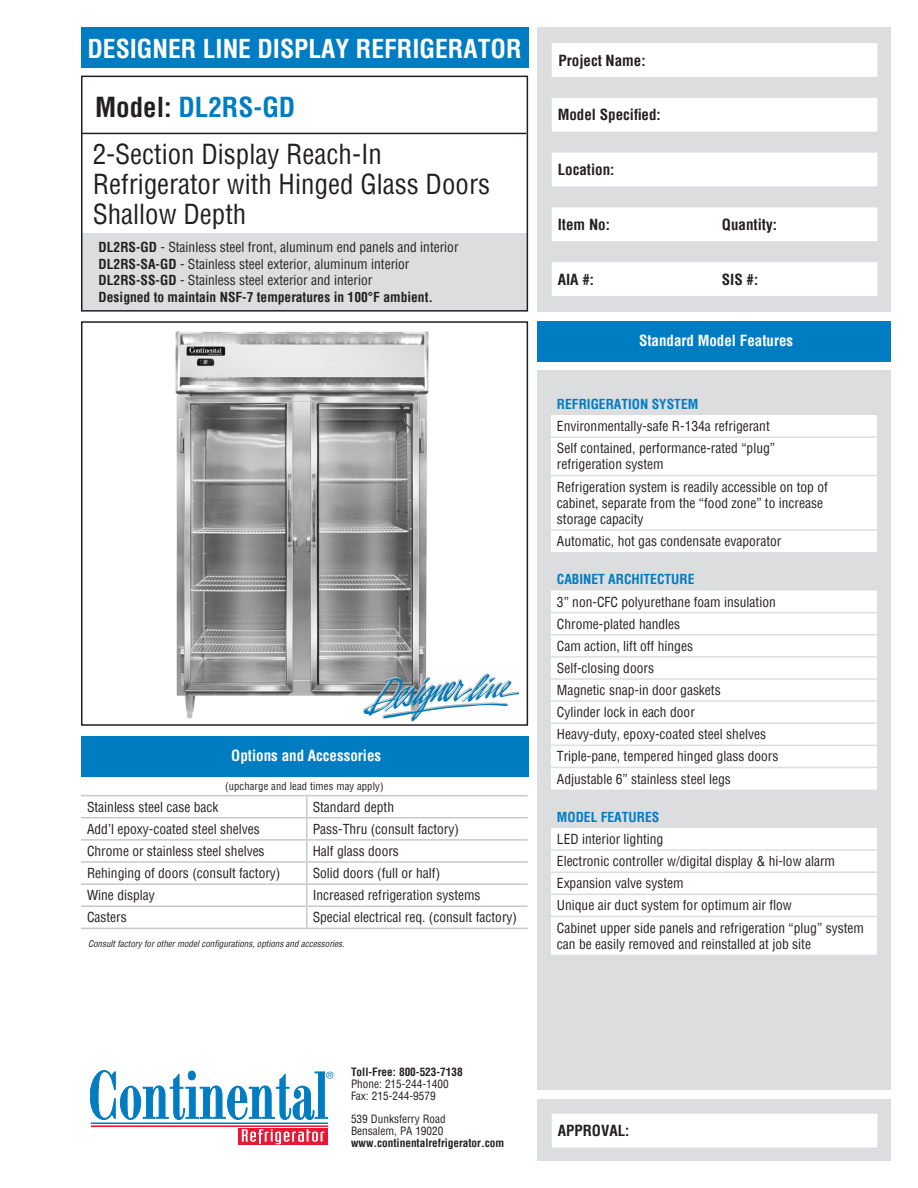
<style>
.page{position:relative;width:918px;height:1188px;background:#fff}
.page>*{position:absolute;margin:0;border:0;box-sizing:border-box;transform-origin:0 0}
.t1{font:condensed 27px "Helvetica";color:#231f20}
.t2{font:700 condensed 27px "Helvetica";color:#007cc2}
.t3{font:700 condensed 25.5px "Helvetica";color:#fff}
.t4{font:700 condensed 15px "Helvetica";color:#231f20}
.t5{font:700 condensed 15px "Helvetica";color:#fff}
.t6{font:condensed 13.5px/16.2px "Helvetica";color:#231f20}
.t7{font:700 condensed 13.5px "Helvetica";color:#007cc2}
.t8{font:700 condensed 13.5px "Helvetica";color:#231f20}
.t9{font:condensed 11.25px "Helvetica";color:#231f20}
.t10{font:700 condensed 11.25px "Helvetica";color:#231f20}
.t11{font:condensed 10.5px "Helvetica";letter-spacing:.015em;color:#231f20}
.t12{font:italic condensed 9px "Helvetica";color:#231f20}
.s1{color:#231f20}
.s2{font-weight:700}
</style>
<div class="page">
<div style="left:538px;top:1099px;width:353px;height:62px;background:#dcdddf"></div>
<div style="left:81px;top:233px;width:446px;height:77px;background:#dcdddf"></div>
<div style="left:81px;top:321px;width:447px;height:405px;border:2px solid #231f20"></div>
<div style="left:538px;top:321px;width:353px;height:40px;background:#007cc2"></div>
<div style="left:538px;top:370px;width:353px;height:720px;background:#dcdddf"></div>
<div style="left:538px;top:27px;width:353px;height:285px;background:#dcdddf"></div>
<hr style="left:91px;top:1123px;width:237px;height:1px;background:#007cc2">
<hr style="left:91px;top:1126px;width:237px;height:1px;background:#e51836">
<svg style="left:238px;top:1128px;width:90px;height:17px"></svg>
<svg style="left:242px;top:1129px;width:82px;height:15px"></svg>
<svg style="left:90px;top:1070px;width:243px;height:50px"></svg>
<svg style="left:552px;top:43px;width:326px;height:253px;fill:#fff"></svg>
<div style="left:81px;top:76px;width:447px;height:236px;border:2px solid #231f20"></div>
<div style="left:81px;top:27px;width:447px;height:40px;background:#007cc2"></div>
<div style="left:552px;top:1114px;width:326px;height:34px;background:#fff"></div>
<div style="left:81px;top:736px;width:447px;height:40px;background:#007cc2"></div>
<hr style="left:81px;top:133px;width:445px;height:1px;background:#231f20">
<img style="left:175px;top:331px;width:254px;height:388px">
<div style="left:551px;top:415px;width:326px;height:540px;background:#fff"></div>
<svg style="left:551px;top:438px;width:326px;height:456px;fill:#fff"></svg>
<hr style="left:551px;top:849px;width:326px;height:2px;background:#dcdddf">
<hr style="left:551px;top:871px;width:326px;height:2px;background:#dcdddf">
<hr style="left:551px;top:894px;width:326px;height:1px;background:#dcdddf">
<hr style="left:551px;top:916px;width:326px;height:1px;background:#dcdddf">
<hr style="left:551px;top:436px;width:326px;height:2px;background:#dcdddf">
<hr style="left:551px;top:475px;width:326px;height:1px;background:#dcdddf">
<hr style="left:551px;top:529px;width:326px;height:2px;background:#dcdddf">
<hr style="left:551px;top:612px;width:326px;height:1px;background:#dcdddf">
<hr style="left:551px;top:634px;width:326px;height:1px;background:#dcdddf">
<hr style="left:551px;top:656px;width:326px;height:2px;background:#dcdddf">
<hr style="left:551px;top:678px;width:326px;height:2px;background:#dcdddf">
<hr style="left:551px;top:700px;width:326px;height:2px;background:#dcdddf">
<hr style="left:551px;top:722px;width:326px;height:2px;background:#dcdddf">
<hr style="left:551px;top:745px;width:326px;height:1px;background:#dcdddf">
<hr style="left:551px;top:767px;width:326px;height:1px;background:#dcdddf">
<hr style="left:81px;top:795px;width:226px;height:1px;background:#c7c8ca">
<hr style="left:307px;top:905px;width:221px;height:2px;background:#c7c8ca">
<hr style="left:307px;top:928px;width:221px;height:1px;background:#c7c8ca">
<hr style="left:81px;top:928px;width:226px;height:1px;background:#c7c8ca">
<hr style="left:307px;top:795px;width:221px;height:1px;background:#c7c8ca">
<hr style="left:81px;top:817px;width:226px;height:1px;background:#c7c8ca">
<hr style="left:307px;top:817px;width:221px;height:1px;background:#c7c8ca">
<hr style="left:81px;top:839px;width:226px;height:2px;background:#c7c8ca">
<hr style="left:307px;top:839px;width:221px;height:2px;background:#c7c8ca">
<hr style="left:81px;top:861px;width:226px;height:2px;background:#c7c8ca">
<hr style="left:307px;top:861px;width:221px;height:2px;background:#c7c8ca">
<svg style="left:306px;top:796px;width:1px;height:132px"></svg>
<hr style="left:81px;top:883px;width:226px;height:2px;background:#c7c8ca">
<hr style="left:307px;top:883px;width:221px;height:2px;background:#c7c8ca">
<hr style="left:81px;top:905px;width:226px;height:2px;background:#c7c8ca">
<svg style="left:363px;top:673px;width:155px;height:48px"></svg>
<p class="t3" style="left:87px;top:32px;width:436px">DESIGNER LINE DISPLAY REFRIGERATOR</p>
<p class="t2" style="left:95px;top:89px;width:202px"><span class="s1">Model:</span> DL2RS-GD</p>
<p class="t1" style="left:93px;top:137px;width:291px">2-Section Display Reach-In</p>
<p class="t1" style="left:93px;top:167px;width:399px">Refrigerator with Hinged Glass Doors</p>
<p class="t1" style="left:93px;top:197px;width:155px">Shallow Depth</p>
<p class="t6" style="left:99px;top:239px;width:361px"><span class="s2">DL2RS-GD</span> - Stainless steel front, aluminum end panels and interior</p>
<p class="t6" style="left:99px;top:256px;width:312px"><span class="s2">DL2RS-SA-GD</span> - Stainless steel exterior, aluminum interior</p>
<p class="t6" style="left:99px;top:272px;width:275px"><span class="s2">DL2RS-SS-GD</span> - Stainless steel exterior and interior</p>
<p class="t8" style="left:99px;top:288px;width:336px">Designed to maintain NSF-7 temperatures in 100°F ambient.</p>
<p class="t5" style="left:231px;top:746px;width:151px">Options and Accessories</p>
<p class="t11" style="left:225px;top:779px;width:160px">(upcharge and lead times may apply)</p>
<p class="t6" style="left:87px;top:799px;width:133px">Stainless steel case back</p>
<p class="t6" style="left:313px;top:799px;width:83px">Standard depth</p>
<p class="t6" style="left:87px;top:821px;width:174px">Add’l epoxy-coated steel shelves</p>
<p class="t6" style="left:313px;top:821px;width:148px">Pass-Thru (consult factory)</p>
<p class="t6" style="left:87px;top:843px;width:179px">Chrome or stainless steel shelves</p>
<p class="t6" style="left:313px;top:843px;width:88px">Half glass doors</p>
<p class="t6" style="left:87px;top:865px;width:195px">Rehinging of doors (consult factory)</p>
<p class="t6" style="left:313px;top:865px;width:129px">Solid doors (full or half)</p>
<p class="t6" style="left:87px;top:887px;width:69px">Wine display</p>
<p class="t6" style="left:313px;top:887px;width:169px">Increased refrigeration systems</p>
<p class="t6" style="left:87px;top:909px;width:41px">Casters</p>
<p class="t6" style="left:313px;top:909px;width:206px">Special electrical req. (consult factory)</p>
<p class="t12" style="left:88px;top:938px;width:258px">Consult factory for other model configurations, options and accessories.</p>
<p class="t4" style="left:559px;top:50px;width:89px">Project Name:</p>
<p class="t4" style="left:558px;top:105px;width:104px">Model Specified:</p>
<p class="t4" style="left:558px;top:160px;width:58px">Location:</p>
<p class="t4" style="left:558px;top:215px;width:54px">Item No:</p>
<p class="t4" style="left:722px;top:215px;width:57px">Quantity:</p>
<p class="t4" style="left:558px;top:269px;width:38px">AIA #:</p>
<p class="t4" style="left:722px;top:269px;width:38px">SIS #:</p>
<p class="t5" style="left:639px;top:331px;width:156px">Standard Model Features</p>
<p class="t7" style="left:557px;top:395px;width:143px">REFRIGERATION SYSTEM</p>
<p class="t6" style="left:557px;top:418px;width:214px">Environmentally-safe R-134a refrigerant</p>
<p class="t6" style="left:557px;top:440px;width:220px">Self contained, performance-rated “plug”</p>
<p class="t6" style="left:557px;top:456px;width:108px">refrigeration system</p>
<p class="t6" style="left:557px;top:478px;width:272px">Refrigeration system is readily accessible on top of</p>
<p class="t6" style="left:557px;top:495px;width:268px">cabinet, separate from the “food zone” to increase</p>
<p class="t6" style="left:557px;top:511px;width:88px">storage capacity</p>
<p class="t6" style="left:557px;top:533px;width:226px">Automatic, hot gas condensate evaporator</p>
<p class="t7" style="left:557px;top:571px;width:139px">CABINET ARCHITECTURE</p>
<p class="t6" style="left:557px;top:593px;width:220px">3” non-CFC polyurethane foam insulation</p>
<p class="t6" style="left:557px;top:616px;width:125px">Chrome-plated handles</p>
<p class="t6" style="left:557px;top:638px;width:138px">Cam action, lift off hinges</p>
<p class="t6" style="left:557px;top:660px;width:99px">Self-closing doors</p>
<p class="t6" style="left:557px;top:682px;width:165px">Magnetic snap-in door gaskets</p>
<p class="t6" style="left:557px;top:704px;width:139px">Cylinder lock in each door</p>
<p class="t6" style="left:557px;top:726px;width:211px">Heavy-duty, epoxy-coated steel shelves</p>
<p class="t6" style="left:557px;top:748px;width:223px">Triple-pane, tempered hinged glass doors</p>
<p class="t6" style="left:557px;top:770px;width:175px">Adjustable 6” stainless steel legs</p>
<p class="t7" style="left:557px;top:808px;width:104px">MODEL FEATURES</p>
<p class="t6" style="left:557px;top:831px;width:108px">LED interior lighting</p>
<p class="t6" style="left:557px;top:853px;width:280px">Electronic controller w/digital display &amp; hi-low alarm</p>
<p class="t6" style="left:557px;top:875px;width:128px">Expansion valve system</p>
<p class="t6" style="left:557px;top:897px;width:237px">Unique air duct system for optimum air flow</p>
<p class="t6" style="left:557px;top:919px;width:309px">Cabinet upper side panels and refrigeration “plug” system can be easily removed and reinstalled at job site</p>
<p class="t10" style="left:351px;top:1065px;width:113px">Toll-Free: 800-523-7138</p>
<p class="t9" style="left:351px;top:1077px;width:99px">Phone: 215-244-1400</p>
<p class="t9" style="left:351px;top:1089px;width:86px">Fax: 215-244-9579</p>
<p class="t9" style="left:351px;top:1112px;width:96px">539 Dunksferry Road</p>
<p class="t9" style="left:351px;top:1124px;width:94px">Bensalem, PA 19020</p>
<p class="t10" style="left:351px;top:1135px;width:155px">www.continentalrefrigerator.com</p>
<p class="t4" style="left:558px;top:1121px;width:73px">APPROVAL:</p>
</div>
